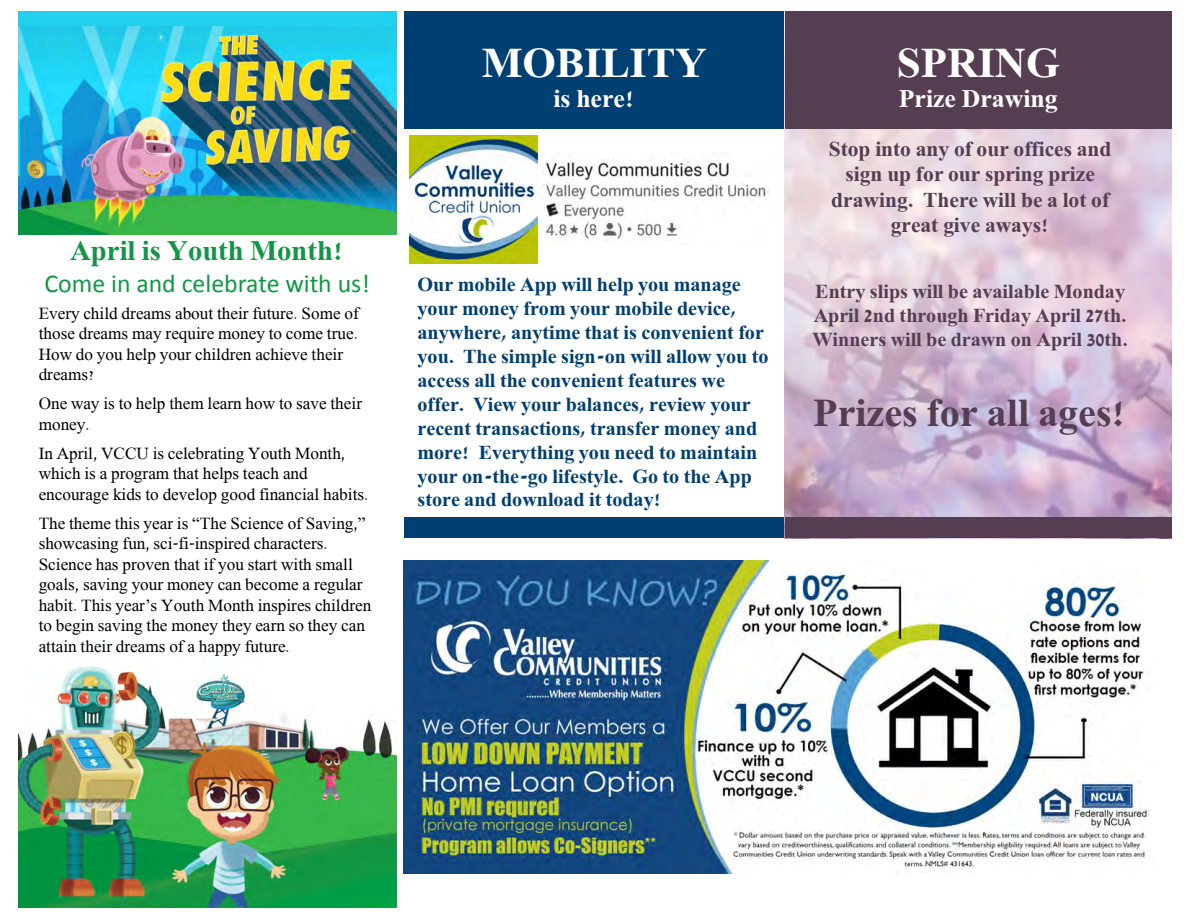
<style>
.page{position:relative;width:1188px;height:918px;background:#fff}
.page>*{position:absolute;margin:0;border:0;box-sizing:border-box;transform-origin:0 0}
.t1{font:700 43.05px "David";color:#fff}
.t2{font:700 40.05px "David";color:#553d52}
.t3{font:700 28.65px "David";color:#129646}
.t4{font:25.8px "Calibri";color:#129646}
.t5{font:700 25.8px "David";color:#fff}
.t6{font:700 21.45px/25.5px "David";color:#553d52;text-align:center}
.t7{font:700 20.1px/23.9px "David";color:#003f72}
.t8{font:700 20.1px/23.9px "David";color:#553d52}
.t9{font:17.25px/20.4px "David";color:#000}
</style>
<div class="page">
<img style="left:18px;top:666px;width:379px;height:242px">
<img style="left:18px;top:25px;width:379px;height:210px">
<img style="left:537px;top:153px;width:231px;height:91px">
<div style="left:404px;top:11px;width:381px;height:117px;background:#003f72"></div>
<img style="left:409px;top:135px;width:128px;height:129px">
<div style="left:404px;top:517px;width:381px;height:21px;background:#003f72"></div>
<img style="left:404px;top:560px;width:746px;height:314px">
<img style="left:785px;top:128px;width:387px;height:389px">
<div style="left:785px;top:11px;width:387px;height:117px;background:#553d52"></div>
<div style="left:785px;top:517px;width:387px;height:21px;background:#553d52"></div>
<div style="left:18px;top:11px;width:379px;height:14px;background:#21d0ef"></div>
<h3 class="t3" style="left:70px;top:239px;width:275px">April is Youth Month!</h3>
<h3 class="t4" style="left:44px;top:268px;width:327px">Come in and celebrate with us!</h3>
<p class="t9" style="left:39px;top:304px;width:322px">Every child dreams about their future. Some of those dreams may require money to come true.<br>How do you help your children achieve their dreams?</p>
<p class="t9" style="left:39px;top:395px;width:325px">One way is to help them learn how to save their money.</p>
<p class="t9" style="left:39px;top:444px;width:331px">In April, VCCU is celebrating Youth Month, which is a program that helps teach and encourage kids to develop good financial habits.</p>
<p class="t9" style="left:39px;top:514px;width:334px">The theme this year is “The Science of Saving,” showcasing fun, sci-fi-inspired characters.<br>Science has proven that if you start with small goals, saving your money can become a regular habit. This year’s Youth Month inspires children to begin saving the money they earn so they can attain their dreams of a happy future.</p>
<h1 class="t1" style="left:482px;top:45px;width:226px">MOBILITY</h1>
<h3 class="t5" style="left:553px;top:88px;width:83px">is here!</h3>
<p class="t7" style="left:418px;top:275px;width:353px">Our mobile App will help you manage your money from your mobile device, anywhere, anytime that is convenient for you. The simple sign-on will allow you to access all the convenient features we offer. View your balances, review your recent transactions, transfer money and more! Everything you need to maintain your on-the-go lifestyle. Go to the App store and download it today!</p>
<h1 class="t1" style="left:897px;top:45px;width:164px">SPRING</h1>
<h3 class="t5" style="left:899px;top:88px;width:161px">Prize Drawing</h3>
<p class="t6" style="left:829px;top:138px;width:284px">Stop into any of our offices and sign up for our spring prize drawing. There will be a lot of great give aways!</p>
<p class="t8" style="left:813px;top:281px;width:317px">Entry slips will be available Monday<br>April 2nd through Friday April 27th.<br>Winners will be drawn on April 30th.</p>
<h2 class="t2" style="left:813px;top:396px;width:315px">Prizes for all ages!</h2>
</div>
